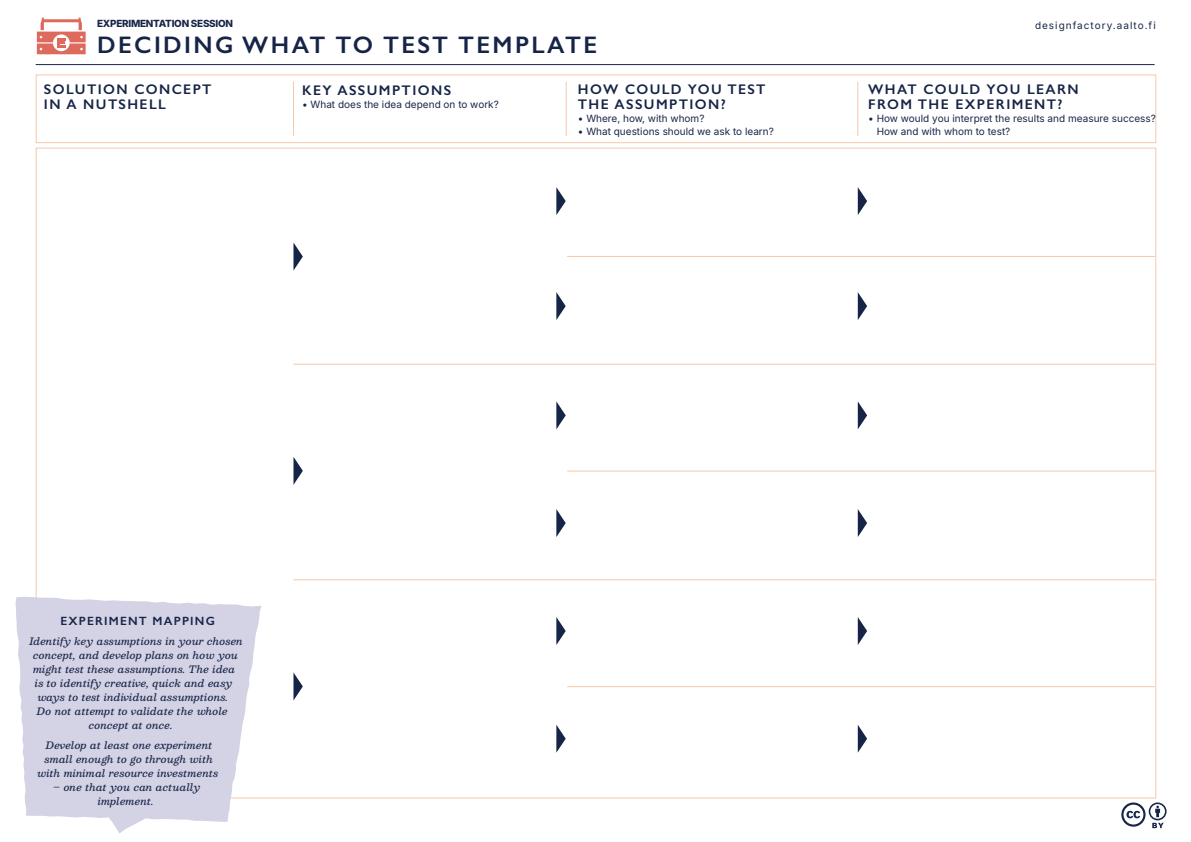
<style>
.page{position:relative;width:1191px;height:842px;background:#fff}
.page>*{position:absolute;margin:0;border:0;box-sizing:border-box;transform-origin:0 0}
.t1{font:600 24px "Gill Sans";letter-spacing:.1em;color:#162547}
.t2{font:600 14px/15px "Gill Sans";letter-spacing:.1em;color:#162547}
.t3{font:600 12px "Gill Sans";letter-spacing:.1em;color:#162547}
.t4{font:italic 500 10px/14px "Besley";letter-spacing:.025em;color:#162547;text-align:center}
.t5{font:10px/13px "Inter";color:#162547}
.t6{font:italic 500 10px "Besley";letter-spacing:.005em;color:#162547}
.t7{font:10px "Inter";letter-spacing:.1em;color:#162547}
.t8{font:800 9.9px "Inter";letter-spacing:-.025em;color:#162547}
</style>
<div class="page">
<hr style="left:36px;top:64px;width:1118px;height:1px;background:#162547">
<svg style="left:1121px;top:802px;width:45px;height:26px"></svg>
<svg style="left:37px;top:18px;width:49px;height:36px"></svg>
<div style="left:36px;top:74px;width:1120px;height:69px;border:1px solid #f7c8aa"></div>
<hr style="left:293px;top:81px;width:1px;height:55px;background:#f7c8aa">
<svg style="left:16px;top:597px;width:245px;height:236px;fill:#d4d2e5"></svg>
<hr style="left:566px;top:82px;width:1px;height:54px;background:#f7c8aa">
<hr style="left:857px;top:82px;width:1px;height:54px;background:#f7c8aa">
<hr style="left:567px;top:256px;width:588px;height:1px;background:#f7c8aa">
<hr style="left:293px;top:364px;width:862px;height:1px;background:#f7c8aa">
<hr style="left:567px;top:471px;width:588px;height:1px;background:#f7c8aa">
<hr style="left:293px;top:579px;width:862px;height:1px;background:#f7c8aa">
<hr style="left:567px;top:686px;width:588px;height:1px;background:#f7c8aa">
<svg style="left:857px;top:292px;width:10px;height:28px"></svg>
<svg style="left:293px;top:243px;width:10px;height:28px"></svg>
<svg style="left:293px;top:457px;width:10px;height:28px"></svg>
<svg style="left:293px;top:672px;width:10px;height:28px"></svg>
<svg style="left:556px;top:187px;width:10px;height:28px"></svg>
<svg style="left:556px;top:401px;width:10px;height:28px"></svg>
<svg style="left:556px;top:617px;width:10px;height:28px"></svg>
<svg style="left:556px;top:509px;width:10px;height:28px"></svg>
<svg style="left:556px;top:725px;width:10px;height:28px"></svg>
<svg style="left:857px;top:187px;width:10px;height:28px"></svg>
<svg style="left:857px;top:401px;width:10px;height:28px"></svg>
<svg style="left:857px;top:617px;width:10px;height:28px"></svg>
<svg style="left:857px;top:509px;width:10px;height:28px"></svg>
<svg style="left:857px;top:725px;width:10px;height:28px"></svg>
<svg style="left:556px;top:292px;width:10px;height:28px"></svg>
<p class="t8" style="left:97px;top:15px;width:137px">EXPERIMENTATION SESSION</p>
<p class="t7" style="left:1035px;top:18px;width:122px">designfactory.aalto.fi</p>
<h1 class="t1" style="left:97px;top:31px;width:501px">DECIDING WHAT TO TEST TEMPLATE</h1>
<h2 class="t2" style="left:44px;top:81px;width:169px">SOLUTION CONCEPT<br>IN A NUTSHELL</h2>
<h2 class="t2" style="left:302px;top:82px;width:150px">KEY ASSUMPTIONS</h2>
<p class="t5" style="left:302px;top:97px;width:198px">• What does the idea depend on to work?</p>
<h2 class="t2" style="left:578px;top:81px;width:189px">HOW COULD YOU TEST<br>THE ASSUMPTION?</h2>
<p class="t5" style="left:578px;top:111px;width:128px">• Where, how, with whom?</p>
<p class="t5" style="left:578px;top:124px;width:197px">• What questions should we ask to learn?</p>
<h2 class="t2" style="left:868px;top:81px;width:212px">WHAT COULD YOU LEARN<br>FROM THE EXPERIMENT?</h2>
<p class="t5" style="left:876px;top:111px;width:281px;text-indent:-8px">• How would you interpret the results and measure success?<br>How and with whom to test?</p>
<p class="t3" style="left:61px;top:614px;width:156px">EXPERIMENT MAPPING</p>
<p class="t4" style="left:29px;top:634px;width:215px">Identify key assumptions in your chosen</p>
<p class="t6" style="left:33px;top:648px;width:206px">concept, and develop plans on how you</p>
<p class="t4" style="left:33px;top:662px;width:203px">might test these assumptions. The idea</p>
<p class="t4" style="left:35px;top:676px;width:199px">is to identify creative, quick and easy</p>
<p class="t4" style="left:37px;top:690px;width:192px">ways to test individual assumptions.</p>
<p class="t4" style="left:37px;top:704px;width:192px">Do not attempt to validate the whole</p>
<p class="t6" style="left:89px;top:718px;width:85px">concept at once.</p>
<p class="t4" style="left:37px;top:738px;width:182px">Develop at least one experiment small enough to go through with with minimal resource investments</p>
<p class="t4" style="left:53px;top:780px;width:149px">– one that you can actually implement.</p>
</div>
